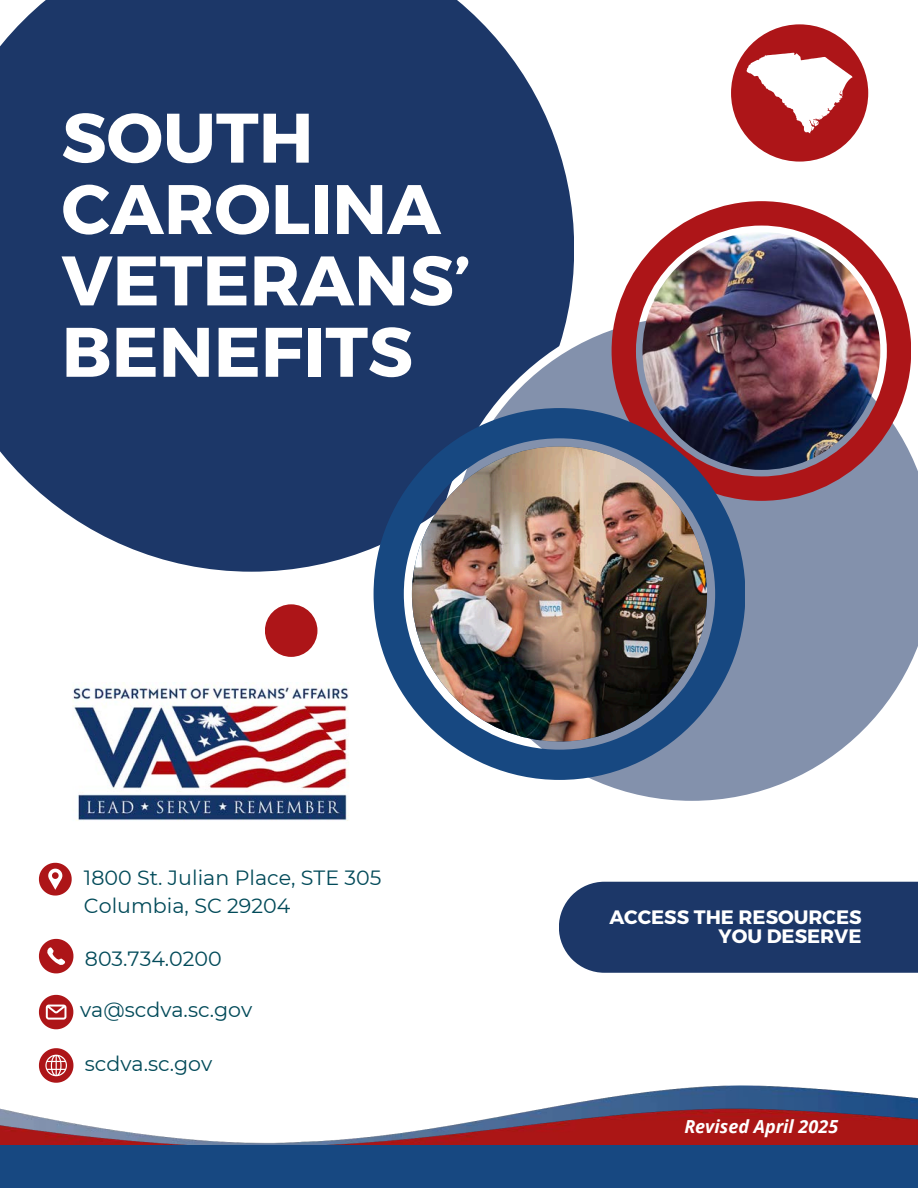
<style>
.page{position:relative;width:918px;height:1188px;background:#fff}
.page>*{position:absolute;margin:0;border:0;box-sizing:border-box;transform-origin:0 0}
.t1{font:700 69.9px/71.4px "Montserrat";color:#fff}
.t2{font:20.55px/28.2px "Montserrat";color:#024a59}
.t3{font:700 19.35px/19.2px "Montserrat";color:#fff;text-align:right}
.t4{font:italic 700 18px "Open Sans";color:#fff}
</style>
<div class="page">
<div style="left:0;top:0;width:574px;height:572px;background:#1c3768"></div>
<div style="left:436px;top:303px;width:138px;height:105px;background:#1c3768"></div>
<svg style="left:450px;top:316px;width:468px;height:485px;fill:#8391ac"></svg>
<div style="left:265px;top:604px;width:52px;height:53px;background:#ad1518;border-radius:50%"></div>
<img style="left:0;top:1085px;width:918px;height:24px">
<img style="left:0;top:1109px;width:918px;height:36px">
<div style="left:0;top:1145px;width:918px;height:43px;background:#174881"></div>
<div style="left:731px;top:24px;width:137px;height:138px;background:#ad1518;border-radius:50%"></div>
<svg style="left:747px;top:53px;width:106px;height:80px"></svg>
<svg style="left:39px;top:863px;width:33px;height:32px"></svg>
<svg style="left:39px;top:939px;width:34px;height:34px"></svg>
<svg style="left:39px;top:1048px;width:34px;height:35px"></svg>
<svg style="left:39px;top:995px;width:34px;height:34px"></svg>
<img style="left:73px;top:683px;width:276px;height:138px">
<img style="left:612px;top:201px;width:299px;height:300px">
<img style="left:374px;top:408px;width:371px;height:372px">
<div style="left:559px;top:882px;width:359px;height:91px;background:#1c3768"></div>
<h3 class="t1" style="left:62px;top:99px;width:411px">SOUTH<br>CAROLINA<br>VETERANS’<br>BENEFITS</h3>
<p class="t2" style="left:84px;top:863px;width:299px">1800 St. Julian Place, STE 305<br>Columbia, SC 29204</p>
<h1 class="t2" style="left:85px;top:944px;width:139px">803.734.0200</h1>
<p class="t2" style="left:80px;top:996px;width:174px">va@scdva.sc.gov</p>
<p class="t2" style="left:85px;top:1049px;width:129px">scdva.sc.gov</p>
<p class="t3" style="left:609px;top:906px;width:254px">ACCESS THE RESOURCES<br>YOU DESERVE</p>
<h3 class="t4" style="left:684px;top:1114px;width:155px">Revised April 2025</h3>
</div>
